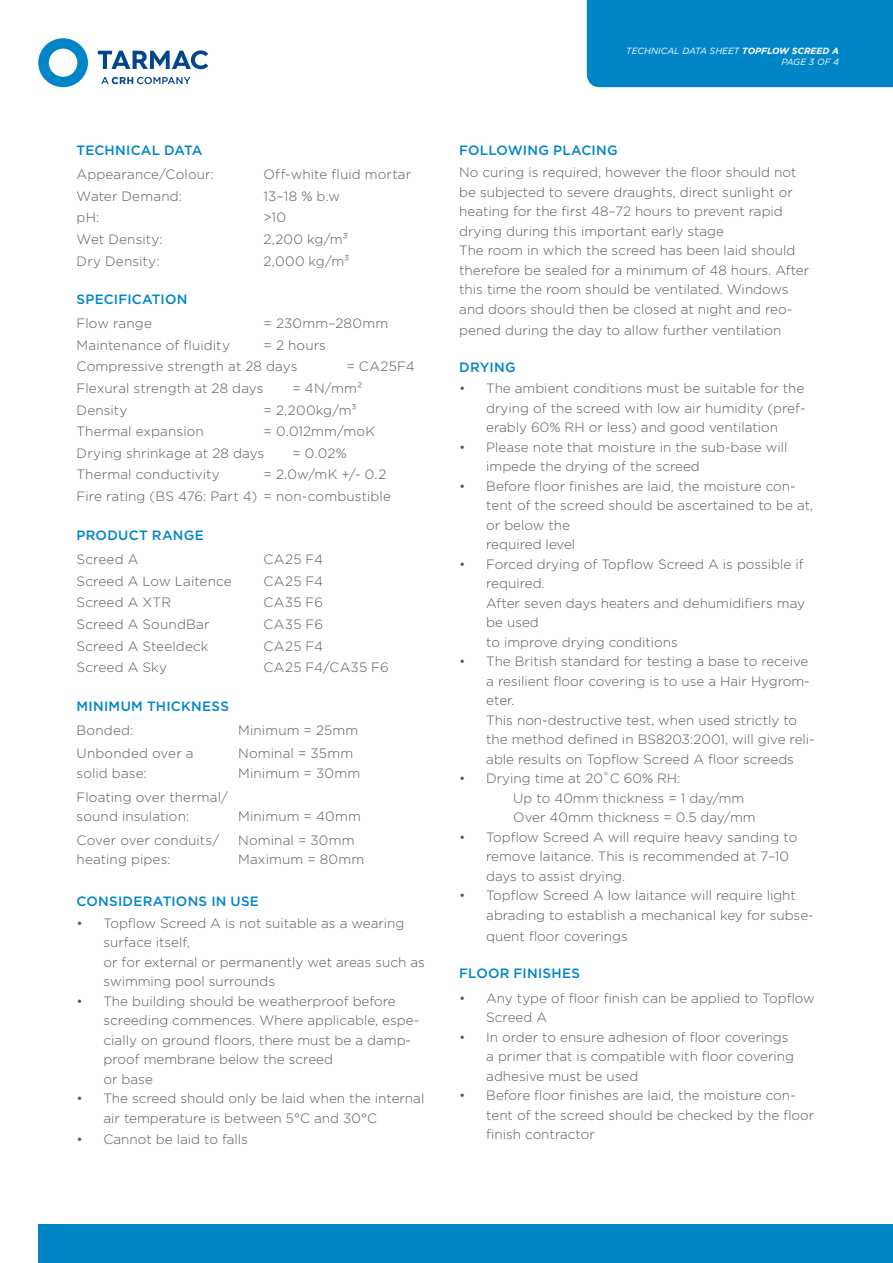
<style>
.page{position:relative;width:893px;height:1263px;background:#fff}
.page>*{position:absolute;margin:0;border:0;box-sizing:border-box;transform-origin:0 0}
.t1{font:300 13.5px/19.5px "Gotham";color:#58595b}
.t2{font:500 13.5px "Gotham";letter-spacing:.02em;color:#0085c8}
.t3{font:italic 9px/10.8px "Gotham";color:#fff;text-align:right}
.s1{font-weight:700}
</style>
<div class="page">
<div style="left:38px;top:1225px;width:855px;height:38px;background:#0085c8"></div>
<svg style="left:101px;top:77px;width:90px;height:7px"></svg>
<svg style="left:98px;top:50px;width:110px;height:19px"></svg>
<svg style="left:38px;top:38px;width:50px;height:49px"></svg>
<div style="left:587px;top:0;width:306px;height:87px;background:#0085c8"></div>
<p class="t2" style="left:77px;top:145px;width:128px">TECHNICAL DATA</p>
<p class="t1" style="left:77px;top:165px;width:139px">Appearance/Colour:</p>
<p class="t1" style="left:264px;top:165px;width:149px">Off-white fluid mortar</p>
<p class="t1" style="left:77px;top:187px;width:107px">Water Demand:</p>
<p class="t1" style="left:264px;top:187px;width:78px">13–18 % b.w</p>
<p class="t1" style="left:77px;top:208px;width:24px">pH:</p>
<p class="t1" style="left:264px;top:208px;width:24px">&gt;10</p>
<p class="t1" style="left:77px;top:230px;width:88px">Wet Density:</p>
<p class="t1" style="left:264px;top:230px;width:86px">2,200 kg/m³</p>
<p class="t1" style="left:77px;top:252px;width:85px">Dry Density:</p>
<p class="t1" style="left:264px;top:252px;width:87px">2,000 kg/m³</p>
<p class="t2" style="left:77px;top:293px;width:112px">SPECIFICATION</p>
<p class="t1" style="left:77px;top:314px;width:77px">Flow range</p>
<p class="t1" style="left:264px;top:314px;width:126px">= 230mm–280mm</p>
<p class="t1" style="left:77px;top:336px;width:155px">Maintenance of fluidity</p>
<p class="t1" style="left:77px;top:335px;width:251px;line-height:21.6px;text-indent:187px">= 2 hours<br>Compressive strength at 28 days</p>
<p class="t1" style="left:347px;top:357px;width:70px">= CA25F4</p>
<p class="t1" style="left:77px;top:379px;width:188px">Flexural strength at 28 days</p>
<p class="t1" style="left:293px;top:379px;width:72px">= 4N/mm²</p>
<p class="t1" style="left:77px;top:401px;width:53px">Density</p>
<p class="t1" style="left:264px;top:401px;width:95px">= 2,200kg/m³</p>
<p class="t1" style="left:77px;top:422px;width:129px">Thermal expansion</p>
<p class="t1" style="left:77px;top:421px;width:300px;line-height:21.6px;text-indent:187px">= 0.012mm/moK<br>Drying shrinkage at 28 days</p>
<p class="t1" style="left:293px;top:444px;width:56px">= 0.02%</p>
<p class="t1" style="left:77px;top:464px;width:316px;line-height:21.6px;text-indent:187px">= 2.0w/mK +/- 0.2<br>Fire rating (BS 476: Part 4) = non-combustible</p>
<p class="t2" style="left:77px;top:529px;width:129px">PRODUCT RANGE</p>
<p class="t1" style="left:77px;top:550px;width:63px">Screed A</p>
<p class="t1" style="left:264px;top:550px;width:61px">CA25 F4</p>
<p class="t1" style="left:77px;top:572px;width:157px">Screed A Low Laitence</p>
<p class="t1" style="left:264px;top:572px;width:61px">CA25 F4</p>
<p class="t1" style="left:77px;top:593px;width:96px">Screed A XTR</p>
<p class="t1" style="left:264px;top:593px;width:61px">CA35 F6</p>
<p class="t1" style="left:77px;top:615px;width:135px">Screed A SoundBar</p>
<p class="t1" style="left:264px;top:615px;width:61px">CA35 F6</p>
<p class="t1" style="left:77px;top:636px;width:133px">Screed A Steeldeck</p>
<p class="t1" style="left:264px;top:636px;width:61px">CA25 F4</p>
<p class="t1" style="left:77px;top:658px;width:92px">Screed A Sky</p>
<p class="t1" style="left:264px;top:658px;width:127px">CA25 F4/CA35 F6</p>
<p class="t2" style="left:77px;top:700px;width:154px">MINIMUM THICKNESS</p>
<p class="t1" style="left:77px;top:720px;width:58px">Bonded:</p>
<p class="t1" style="left:238px;top:720px;width:122px">Minimum = 25mm</p>
<p class="t1" style="left:77px;top:744px;width:119px">Unbonded over a</p>
<p class="t1" style="left:238px;top:744px;width:116px">Nominal = 35mm</p>
<p class="t1" style="left:77px;top:764px;width:72px">solid base:</p>
<p class="t1" style="left:238px;top:764px;width:123px">Minimum = 30mm</p>
<p class="t1" style="left:77px;top:787px;width:153px">Floating over thermal/ sound insulation:</p>
<p class="t1" style="left:77px;top:465px;width:145px">Thermal conductivity</p>
<p class="t1" style="left:238px;top:807px;width:124px">Minimum = 40mm</p>
<p class="t1" style="left:77px;top:831px;width:144px">Cover over conduits/</p>
<p class="t1" style="left:238px;top:831px;width:118px">Nominal = 30mm</p>
<p class="t1" style="left:77px;top:850px;width:96px">heating pipes:</p>
<p class="t1" style="left:238px;top:850px;width:128px">Maximum = 80mm</p>
<p class="t2" style="left:77px;top:895px;width:184px">CONSIDERATIONS IN USE</p>
<p class="t1" style="left:104px;top:914px;width:323px;text-indent:-27px">• Topflow Screed A is not suitable as a wearing surface itself,<br>or for external or permanently wet areas such as swimming pool surrounds</p>
<p class="t1" style="left:104px;top:992px;width:317px;text-indent:-27px">• The building should be weatherproof before screeding commences. Where applicable, espe&shy;cially on ground floors, there must be a damp&shy;proof membrane below the screed<br>or base</p>
<p class="t1" style="left:104px;top:1089px;width:322px;text-indent:-27px">• The screed should only be laid when the internal air temperature is between 5°C and 30°C</p>
<p class="t1" style="left:77px;top:1130px;width:173px">• Cannot be laid to falls</p>
<p class="t3" style="left:626px;top:46px;width:214px">TECHNICAL DATA SHEET <span class="s1">TOPFLOW SCREED A<br></span>PAGE 3 OF 4</p>
<p class="t2" style="left:459px;top:145px;width:160px">FOLLOWING PLACING</p>
<p class="t1" style="left:459px;top:163px;width:351px">No curing is required, however the floor should not be subjected to severe draughts, direct sunlight or heating for the first 48–72 hours to prevent rapid drying during this important early stage<br>The room in which the screed has been laid should therefore be sealed for a minimum of 48 hours. After this time the room should be ventilated. Windows and doors should then be closed at night and reo-</p>
<p class="t1" style="left:459px;top:321px;width:324px">pened during the day to allow further ventilation</p>
<p class="t2" style="left:459px;top:361px;width:58px">DRYING</p>
<p class="t1" style="left:486px;top:379px;width:321px;text-align:justify;text-indent:-27px">• The ambient conditions must be suitable for the drying of the screed with low air humidity (pref&shy;erably 60% RH or less) and good ventilation</p>
<p class="t1" style="left:486px;top:438px;width:303px;text-indent:-27px">• Please note that moisture in the sub-base will impede the drying of the screed</p>
<p class="t1" style="left:486px;top:477px;width:329px;text-indent:-27px">• Before floor finishes are laid, the moisture con&shy;tent of the screed should be ascertained to be at, or below the<br>required level</p>
<p class="t1" style="left:486px;top:555px;width:320px;text-indent:-27px">• Forced drying of Topflow Screed A is possible if required.<br>After seven days heaters and dehumidifiers may be used<br>to improve drying conditions</p>
<p class="t1" style="left:486px;top:652px;width:330px;text-indent:-27px">• The British standard for testing a base to receive a resilient floor covering is to use a Hair Hygrom&shy;eter.<br>This non-destructive test, when used strictly to the method defined in BS8203:2001, will give reli&shy;able results on Topflow Screed A floor screeds</p>
<p class="t1" style="left:513px;top:769px;width:244px;text-indent:-54px">• Drying time at 20˚C 60% RH:<br>Up to 40mm thickness = 1 day/mm<br>Over 40mm thickness = 0.5 day/mm</p>
<p class="t1" style="left:486px;top:828px;width:313px;text-indent:-27px">• Topflow Screed A will require heavy sanding to remove laitance. This is recommended at 7–10 days to assist drying.</p>
<p class="t1" style="left:486px;top:886px;width:329px;text-indent:-27px">• Topflow Screed A low laitance will require light abrading to establish a mechanical key for subse-</p>
<p class="t1" style="left:486px;top:927px;width:143px">quent floor coverings</p>
<p class="t2" style="left:459px;top:967px;width:122px">FLOOR FINISHES</p>
<p class="t1" style="left:486px;top:989px;width:330px;text-indent:-27px">• Any type of floor finish can be applied to Topflow<br>Screed A</p>
<p class="t1" style="left:486px;top:1028px;width:309px;text-indent:-27px">• In order to ensure adhesion of floor coverings a primer that is compatible with floor covering adhesive must be used</p>
<p class="t1" style="left:486px;top:1086px;width:330px;text-indent:-27px">• Before floor finishes are laid, the moisture con&shy;tent of the screed should be checked by the floor finish contractor</p>
</div>
